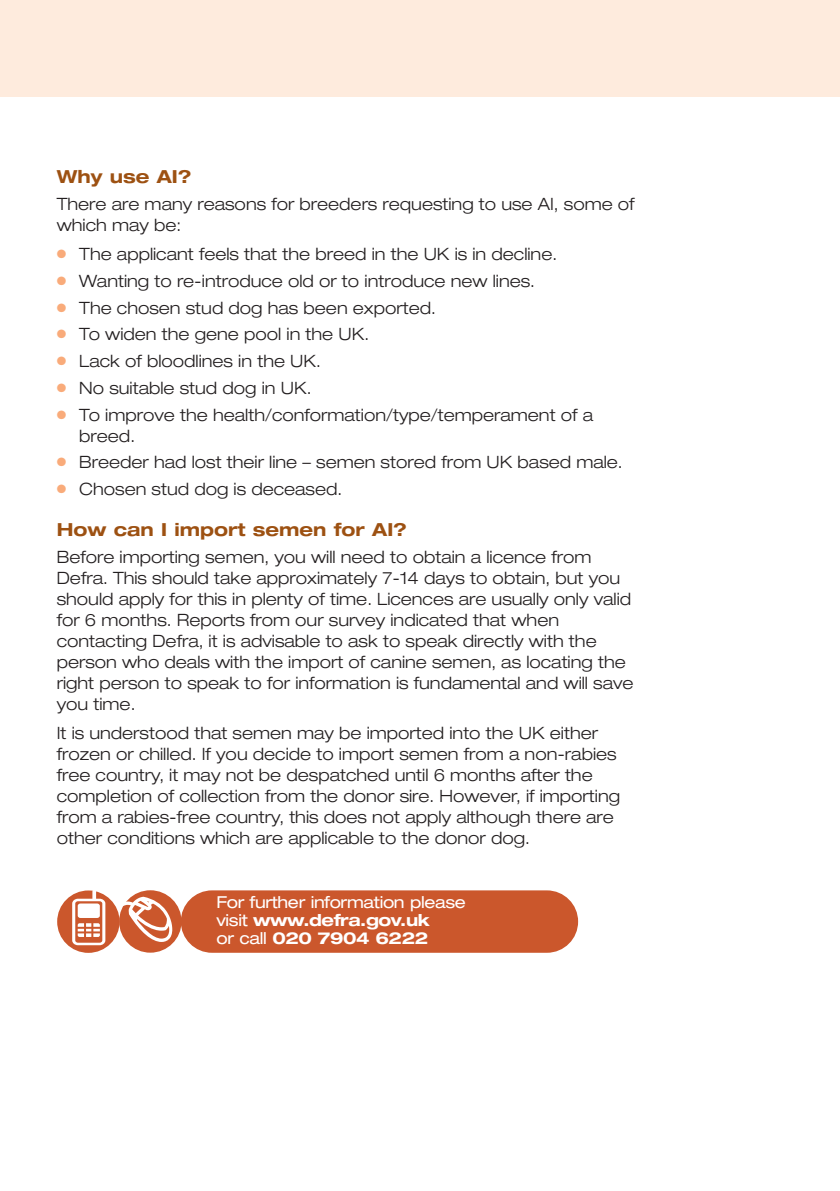
<style>
.page{position:relative;width:840px;height:1191px;background:#fff}
.page>*{position:absolute;margin:0;border:0;box-sizing:border-box;transform-origin:0 0}
.t1{font:700 expanded 18px "Helvetica Neue LT Std";color:#9d5112}
.t2{font:300 expanded 17px/21px "Helvetica Neue LT Std";color:#231f20}
.t3{font:expanded 16.4px/18px "Helvetica Neue LT Std";letter-spacing:-.02em;color:#fff}
.s1{color:#f9ab7a}
.s2{font-weight:700}
</style>
<div class="page">
<div style="left:0;top:0;width:839px;height:96px;background:#feebdd"></div>
<div style="left:119px;top:890px;width:62px;height:62px;background:#cb572c;border-radius:50%"></div>
<div style="left:57px;top:890px;width:62px;height:63px;background:#cb572c;border-radius:50%"></div>
<div style="left:181px;top:890px;width:396px;height:62px;background:#cb572c;border-radius:31px"></div>
<svg style="left:72px;top:890px;width:100px;height:55px"></svg>
<p class="t1" style="left:57px;top:170px;width:136px">Why use AI?</p>
<p class="t2" style="left:57px;top:195px;width:579px">There are many reasons for breeders requesting to use AI, some of which may be:</p>
<p class="t2" style="left:57px;top:246px;width:501px"><span class="s1">●</span> The applicant feels that the breed in the UK is in decline.</p>
<p class="t2" style="left:57px;top:272px;width:479px"><span class="s1">●</span> Wanting to re-introduce old or to introduce new lines.</p>
<p class="t2" style="left:57px;top:299px;width:380px"><span class="s1">●</span> The chosen stud dog has been exported.</p>
<p class="t2" style="left:57px;top:326px;width:314px"><span class="s1">●</span> To widen the gene pool in the UK.</p>
<p class="t2" style="left:57px;top:352px;width:265px"><span class="s1">●</span> Lack of bloodlines in the UK.</p>
<p class="t2" style="left:57px;top:379px;width:256px"><span class="s1">●</span> No suitable stud dog in UK.</p>
<p class="t2" style="left:79px;top:406px;width:515px;text-indent:-22px"><span class="s1">●</span> To improve the health/conformation/type/temperament of a breed.</p>
<p class="t2" style="left:57px;top:453px;width:567px"><span class="s1">●</span> Breeder had lost their line – semen stored from UK based male.</p>
<p class="t2" style="left:57px;top:480px;width:287px"><span class="s1">●</span> Chosen stud dog is deceased.</p>
<p class="t1" style="left:57px;top:523px;width:351px">How can I import semen for AI?</p>
<p class="t2" style="left:57px;top:548px;width:578px">Before importing semen, you will need to obtain a licence from Defra. This should take approximately 7-14 days to obtain, but you should apply for this in plenty of time. Licences are usually only valid for 6 months. Reports from our survey indicated that when contacting Defra, it is advisable to ask to speak directly with the person who deals with the import of canine semen, as locating the right person to speak to for information is fundamental and will save you time.</p>
<p class="t2" style="left:57px;top:724px;width:564px">It is understood that semen may be imported into the UK either frozen or chilled. If you decide to import semen from a non-rabies free country, it may not be despatched until 6 months after the completion of collection from the donor sire. However, if importing from a rabies-free country, this does not apply although there are other conditions which are applicable to the donor dog.</p>
<p class="t3" style="left:216px;top:893px;width:251px">For further information please visit <span class="s2">www.defra.gov.uk<br></span>or call <span class="s2">020 7904 6222</span></p>
</div>
